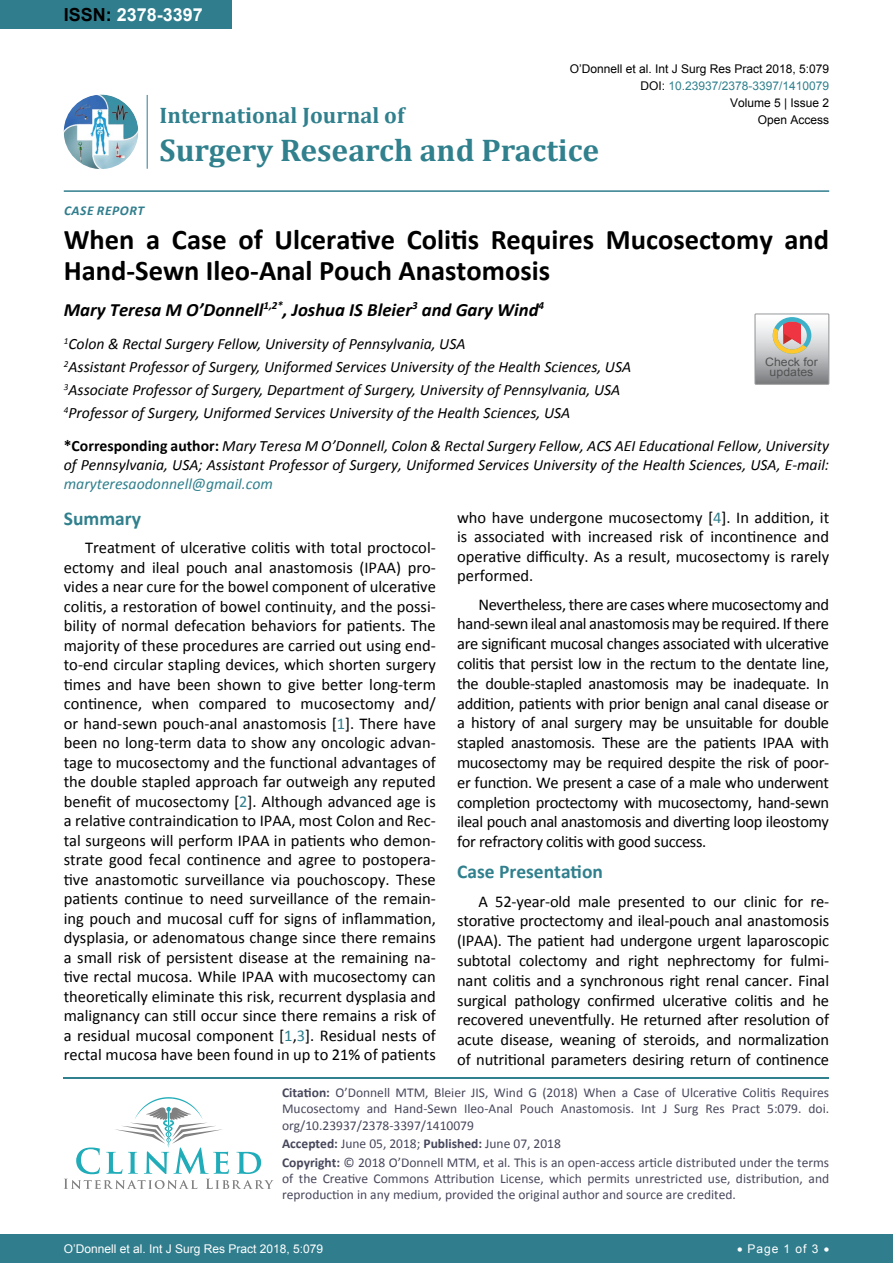
<style>
.page{position:relative;width:893px;height:1263px;background:#fff}
.page>*{position:absolute;margin:0;border:0;box-sizing:border-box;transform-origin:0 0}
.t1{font:700 31.5px "Cambria";color:#30808d}
.t2{font:700 28.5px/31.5px "Calibri";color:#000}
.t3{font:700 22.5px "Cambria";color:#30808d}
.t4{font:700 19.5px "Calibri";color:#30808d}
.t5{font:italic 700 18.75px "Calibri";color:#000}
.t6{font:700 18px "Arial";color:#fff}
.t7{font:16.5px/19.5px "Calibri";letter-spacing:-.005em;color:#000;text-align:justify}
.t8{font:italic 15.75px/23.1px "Calibri";color:#000}
.t9{font:italic 15.75px "Calibri";color:#30808d}
.t10{font:13.5px/16.2px "Calibri";color:#47475c}
.t11{font:italic 700 13.5px "Calibri";letter-spacing:.04em;color:#307d8d}
.t12{font:12px "Arial";color:#000}
.t13{font:12px "Arial";color:#fff}
.t14{font:12px "Arial";color:#30808d}
.t15{font:11.7px/10.1px "Arial";color:#535353;text-align:center;scale:1.06 1}
.s1{color:#000}
.s2{font-weight:700;font-style:normal}
.s3{color:#30808d}
.s4{font-weight:700}
</style>
<div class="page">
<hr style="left:64px;top:1077px;width:765px;height:1px;background:#30808d">
<svg style="left:64px;top:1097px;width:210px;height:92px"></svg>
<div style="left:0;top:0;width:231px;height:28px;background:#307d8d"></div>
<img style="left:64px;top:95px;width:74px;height:74px;border-radius:37px">
<hr style="left:147px;top:95px;width:1px;height:74px;background:#307d8d">
<hr style="left:64px;top:190px;width:765px;height:2px;background:#307d8d">
<div style="left:0;top:1234px;width:893px;height:29px;background:#307d8d"></div>
<svg style="left:755px;top:314px;width:74px;height:70px"></svg>
<p class="t6" style="left:64px;top:2px;width:141px"><span class="s1">ISSN:</span> 2378-3397</p>
<p class="t11" style="left:64px;top:202px;width:66px">Case Report</p>
<p class="t12" style="left:570px;top:60px;width:261px">O’Donnell et al. Int J Surg Res Pract 2018, 5:079</p>
<p class="t12" style="left:730px;top:95px;width:101px">Volume 5 | Issue 2</p>
<p class="t14" style="left:640px;top:78px;width:190px"><span class="s1">DOI:</span> 10.23937/2378-3397/1410079</p>
<h3 class="t3" style="left:160px;top:100px;width:246px">International Journal of</h3>
<h1 class="t1" style="left:160px;top:128px;width:441px">Surgery Research and Practice</h1>
<p class="t12" style="left:758px;top:112px;width:73px">Open Access</p>
<h2 class="t2" style="left:64px;top:224px;width:767px">When a Case of Ulcerative Colitis Requires Mucosectomy and<br>Hand-Sewn Ileo-Anal Pouch Anastomosis</h2>
<p class="t5" style="left:64px;top:298px;width:482px">Mary Teresa M O’Donnell<sup>1,2*</sup>, Joshua IS Bleier<sup>3</sup> and Gary Wind<sup>4</sup></p>
<p class="t8" style="left:64px;top:331px;width:569px"><sup>1</sup>Colon &amp; Rectal Surgery Fellow, University of Pennsylvania, USA<br><sup>2</sup>Assistant Professor of Surgery, Uniformed Services University of the Health Sciences, USA <sup>3</sup>Associate Professor of Surgery, Department of Surgery, University of Pennsylvania, USA <sup>4</sup>Professor of Surgery, Uniformed Services University of the Health Sciences, USA</p>
<p class="t8" style="left:64px;top:436px;width:767px;line-height:18.9px"><span class="s2">*Corresponding author:</span> Mary Teresa M O’Donnell, Colon &amp; Rectal Surgery Fellow, ACS AEI Educational Fellow, University of Pennsylvania, USA; Assistant Professor of Surgery, Uniformed Services University of the Health Sciences, USA, E-mail:</p>
<p class="t9" style="left:64px;top:473px;width:211px">maryteresaodonnell@gmail.com</p>
<p class="t7" style="left:457px;top:508px;width:374px">who have undergone mucosectomy [<span class="s3">4</span>]. In addition, it is associated with increased risk of incontinence and operative difficulty. As a result, mucosectomy is rarely performed.</p>
<p class="t7" style="left:457px;top:594px;width:374px;text-indent:21px">Nevertheless, there are cases where mucosectomy and hand-sewn ileal anal anastomosis may be required. If there are significant mucosal changes associated with ulcerative colitis that persist low in the rectum to the dentate line, the double-stapled anastomosis may be inadequate. In addition, patients with prior benign anal canal disease or a history of anal surgery may be unsuitable for double stapled anastomosis. These are the patients IPAA with mucosectomy may be required despite the risk of poor&shy;er function. We present a case of a male who underwent completion proctectomy with mucosectomy, hand-sewn ileal pouch anal anastomosis and diverting loop ileostomy for refractory colitis with good success.</p>
<p class="t4" style="left:457px;top:859px;width:147px">Case Presentation</p>
<p class="t7" style="left:457px;top:891px;width:374px;text-indent:21px">A 52-year-old male presented to our clinic for re&shy;storative proctectomy and ileal-pouch anal anastomosis (IPAA). The patient had undergone urgent laparoscopic subtotal colectomy and right nephrectomy for fulmi&shy;nant colitis and a synchronous right renal cancer. Final surgical pathology confirmed ulcerative colitis and he recovered uneventfully. He returned after resolution of acute disease, weaning of steroids, and normalization of nutritional parameters desiring return of continence</p>
<p class="t15" style="left:765px;top:357px;width:51px">Check for updates</p>
<p class="t4" style="left:64px;top:506px;width:79px">Summary</p>
<p class="t7" style="left:64px;top:538px;width:374px;text-indent:21px">Treatment of ulcerative colitis with total proctocol&shy;ectomy and ileal pouch anal anastomosis (IPAA) pro&shy;vides a near cure for the bowel component of ulcerative colitis, a restoration of bowel continuity, and the possi&shy;bility of normal defecation behaviors for patients. The majority of these procedures are carried out using end&shy;to-end circular stapling devices, which shorten surgery times and have been shown to give better long-term continence, when compared to mucosectomy and/ or hand-sewn pouch-anal anastomosis [<span class="s3">1</span>]. There have been no long-term data to show any oncologic advan&shy;tage to mucosectomy and the functional advantages of the double stapled approach far outweigh any reputed benefit of mucosectomy [<span class="s3">2</span>]. Although advanced age is a relative contraindication to IPAA, most Colon and Rec&shy;tal surgeons will perform IPAA in patients who demon&shy;strate good fecal continence and agree to postopera&shy;tive anastomotic surveillance via pouchoscopy. These patients continue to need surveillance of the remain&shy;ing pouch and mucosal cuff for signs of inflammation, dysplasia, or adenomatous change since there remains a small risk of persistent disease at the remaining na&shy;tive rectal mucosa. While IPAA with mucosectomy can theoretically eliminate this risk, recurrent dysplasia and malignancy can still occur since there remains a risk of a residual mucosal component [<span class="s3">1</span>,<span class="s3">3</span>]. Residual nests of rectal mucosa have been found in up to 21% of patients</p>
<p class="t10" style="left:282px;top:1084px;width:549px;text-align:justify"><span class="s4">Citation:</span> O’Donnell MTM, Bleier JIS, Wind G (2018) When a Case of Ulcerative Colitis Requires Mucosectomy and Hand-Sewn Ileo-Anal Pouch Anastomosis. Int J Surg Res Pract 5:079. doi. org/10.23937/2378-3397/1410079</p>
<p class="t10" style="left:282px;top:1134px;width:549px;line-height:18.6px"><span class="s4">Accepted:</span> June 05, 2018; <span class="s4">Published:</span> June 07, 2018<br><span class="s4">Copyright:</span> © 2018 O’Donnell MTM, et al. This is an open-access article distributed under the terms</p>
<p class="t10" style="left:282px;top:1170px;width:549px">of the Creative Commons Attribution License, which permits unrestricted use, distribution, and reproduction in any medium, provided the original author and source are credited.</p>
<p class="t13" style="left:64px;top:1241px;width:261px">O’Donnell et al. Int J Surg Res Pract 2018, 5:079</p>
<p class="t13" style="left:737px;top:1241px;width:94px">• Page 1 of 3 •</p>
</div>
